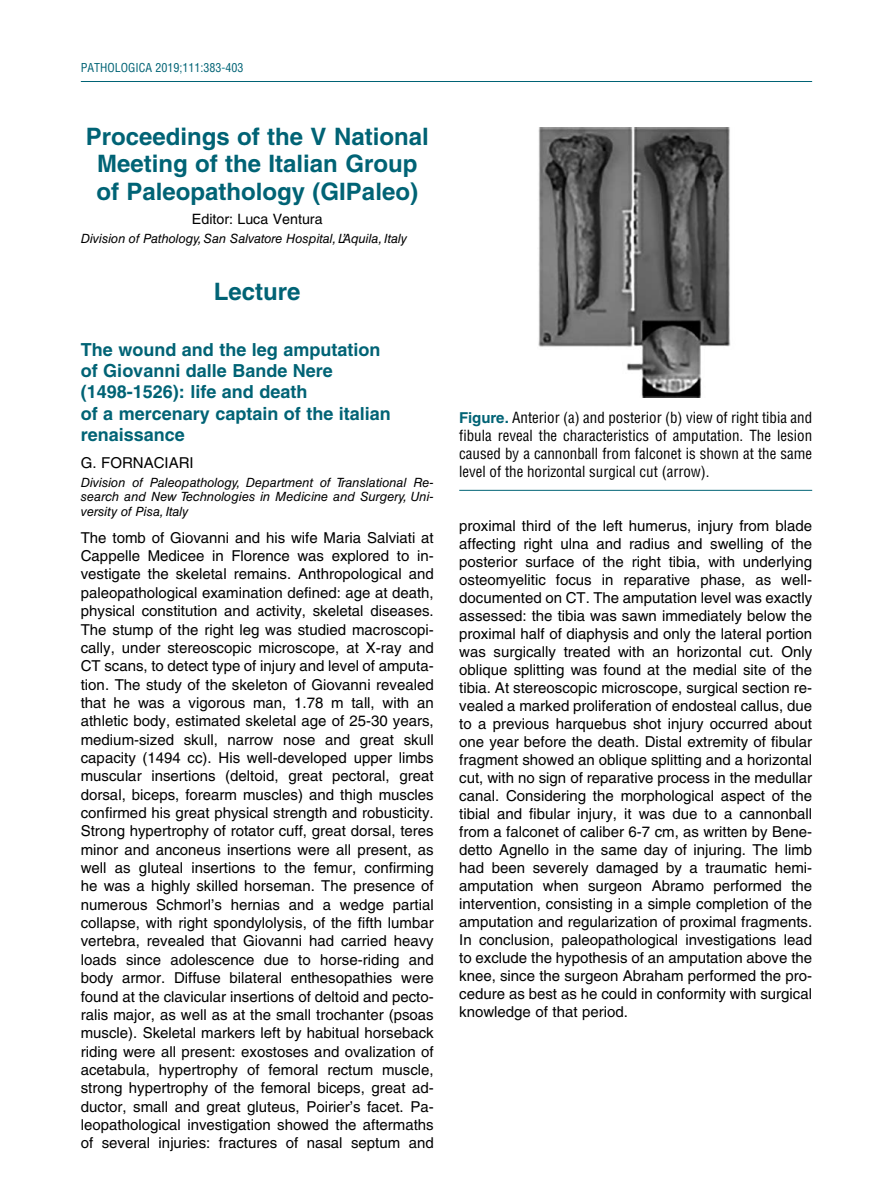
<style>
.page{position:relative;width:893px;height:1191px;background:#fff}
.page>*{position:absolute;margin:0;border:0;box-sizing:border-box;transform-origin:0 0}
.t1{font:700 24px/27.3px "Helvetica LT Std";color:#006375;text-align:center}
.t2{font:700 18px/21.3px "Helvetica LT Std";color:#006375}
.t3{font:15px/18.3px "Helvetica LT Std";color:#000;text-align:justify}
.t4{font:condensed 15px/18px "Helvetica LT Std";color:#000;text-align:justify}
.t5{font:14.25px "Helvetica LT Std";color:#000}
.t6{font:italic 12.75px/14.5px "Helvetica LT Std";color:#000;text-align:justify}
.t7{font:condensed 12px "Helvetica LT Std";color:#006375}
.s1{color:#0c8495}
.s2{font-weight:700;font-stretch:normal;color:#006375}
</style>
<div class="page">
<hr style="left:81px;top:81px;width:731px;height:1px;background:#006375">
<img style="left:538px;top:128px;width:193px;height:269px">
<hr style="left:459px;top:490px;width:353px;height:1px;background:#006375">
<p class="t7" style="left:81px;top:61px;width:164px">PATHOLOGICA 2019;111:383<span class="s1">-</span>403</p>
<h1 class="t1" style="left:86px;top:122px;width:344px">Proceedings of the V National<br>Meeting of the Italian Group of Paleopathology (GIPaleo)</h1>
<p class="t5" style="left:192px;top:211px;width:132px">Editor: Luca Ventura</p>
<p class="t6" style="left:81px;top:231px;width:328px">Division of Pathology, San Salvatore Hospital, L’Aquila, Italy</p>
<h1 class="t1" style="left:214px;top:278px;width:88px">Lecture</h1>
<p class="t2" style="left:81px;top:338px;width:312px">The wound and the leg amputation of Giovanni dalle Bande Nere (1498-1526): life and death<br>of a mercenary captain of the italian renaissance</p>
<p class="t3" style="left:81px;top:453px;width:114px">G. FORNACIARI</p>
<p class="t6" style="left:81px;top:475px;width:354px">Division of Paleopathology, Department of Translational Re&shy;search and New Technologies in Medicine and Surgery, Uni&shy;versity of Pisa, Italy</p>
<p class="t3" style="left:81px;top:528px;width:354px">The tomb of Giovanni and his wife Maria Salviati at Cappelle Medicee in Florence was explored to in&shy;vestigate the skeletal remains. Anthropological and paleopathological examination defined: age at death, physical constitution and activity, skeletal diseases.<br>The stump of the right leg was studied macroscopi&shy;cally, under stereoscopic microscope, at X-ray and CT scans, to detect type of injury and level of amputa&shy;tion. The study of the skeleton of Giovanni revealed that he was a vigorous man, 1.78 m tall, with an athletic body, estimated skeletal age of 25-30 years, medium-sized skull, narrow nose and great skull capacity (1494 cc). His well-developed upper limbs muscular insertions (deltoid, great pectoral, great dorsal, biceps, forearm muscles) and thigh muscles confirmed his great physical strength and robusticity.<br>Strong hypertrophy of rotator cuff, great dorsal, teres minor and anconeus insertions were all present, as well as gluteal insertions to the femur, confirming he was a highly skilled horseman. The presence of numerous Schmorl’s hernias and a wedge partial collapse, with right spondylolysis, of the fifth lumbar vertebra, revealed that Giovanni had carried heavy loads since adolescence due to horse-riding and body armor. Diffuse bilateral enthesopathies were found at the clavicular insertions of deltoid and pecto&shy;ralis major, as well as at the small trochanter (psoas muscle). Skeletal markers left by habitual horseback riding were all present: exostoses and ovalization of acetabula, hypertrophy of femoral rectum muscle, strong hypertrophy of the femoral biceps, great ad&shy;ductor, small and great gluteus, Poirier’s facet. Pa&shy;leopathological investigation showed the aftermaths of several injuries: fractures of nasal septum and</p>
<p class="t4" style="left:459px;top:409px;width:354px"><span class="s2">Figure.</span> Anterior (a) and posterior (b) view of right tibia and fibula reveal the characteristics of amputation. The lesion caused by a cannonball from falconet is shown at the same level of the horizontal surgical cut (arrow).</p>
<p class="t3" style="left:459px;top:516px;width:354px">proximal third of the left humerus, injury from blade affecting right ulna and radius and swelling of the posterior surface of the right tibia, with underlying osteomyelitic focus in reparative phase, as well&shy;documented on CT. The amputation level was exactly assessed: the tibia was sawn immediately below the proximal half of diaphysis and only the lateral portion was surgically treated with an horizontal cut. Only oblique splitting was found at the medial site of the tibia. At stereoscopic microscope, surgical section re&shy;vealed a marked proliferation of endosteal callus, due to a previous harquebus shot injury occurred about one year before the death. Distal extremity of fibular fragment showed an oblique splitting and a horizontal cut, with no sign of reparative process in the medullar canal. Considering the morphological aspect of the tibial and fibular injury, it was due to a cannonball from a falconet of caliber 6-7 cm, as written by Bene&shy;detto Agnello in the same day of injuring. The limb had been severely damaged by a traumatic hemi&shy;amputation when surgeon Abramo performed the intervention, consisting in a simple completion of the amputation and regularization of proximal fragments.<br>In conclusion, paleopathological investigations lead to exclude the hypothesis of an amputation above the knee, since the surgeon Abraham performed the pro&shy;cedure as best as he could in conformity with surgical knowledge of that period.</p>
</div>
